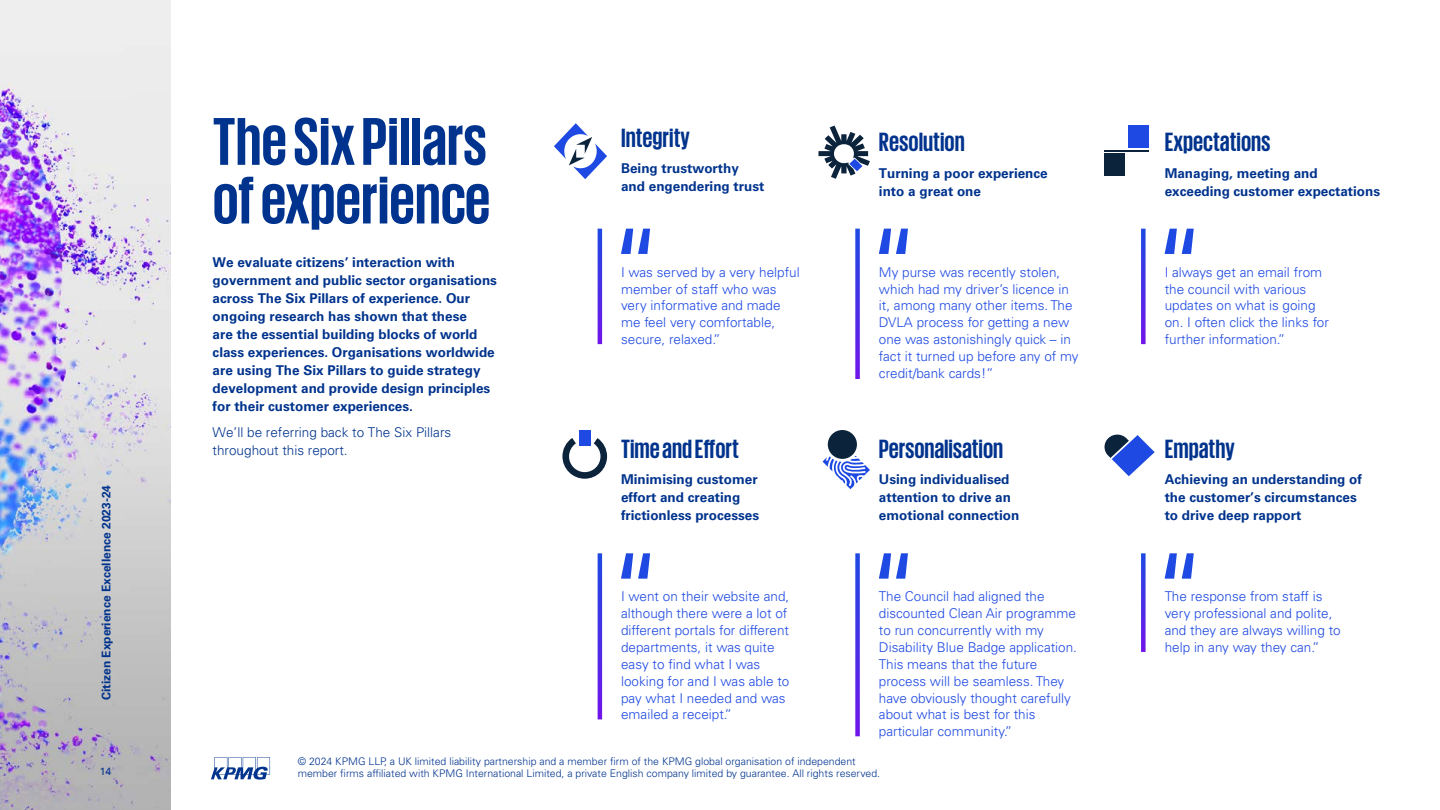
<style>
.page{position:relative;width:1440px;height:810px;background:#fff}
.page>*{position:absolute;margin:0;border:0;box-sizing:border-box;transform-origin:0 0}
.t1{font:700 69px/58.7px "KPMG";color:#00338d}
.t2{font:700 27px "KPMG";color:#00338d}
.t3{font:300 13.5px/16.8px "Univers LT Std";color:#1e49e2}
.t4{font:700 13.5px/18px "Univers LT Std";color:#00338d}
.t5{font:300 13.5px/18px "Univers LT Std";color:#00338d}
.t6{font:700 12px "Univers LT Std";color:#00338d}
.t7{font:300 10.5px/12.6px "Univers LT Std";color:#00338d}
.t8{font:10.5px "Univers LT Std";color:#00338d}
</style>
<div class="page">
<img style="left:0;top:0;width:170px;height:810px">
<svg style="left:211px;top:757px;width:59px;height:23px"></svg>
<svg style="left:597px;top:553px;width:5px;height:166px"></svg>
<svg style="left:1141px;top:553px;width:4px;height:99px"></svg>
<svg style="left:1141px;top:229px;width:4px;height:115px"></svg>
<svg style="left:855px;top:553px;width:5px;height:183px"></svg>
<svg style="left:855px;top:229px;width:5px;height:150px"></svg>
<svg style="left:597px;top:229px;width:5px;height:115px"></svg>
<hr style="left:1104px;top:150px;width:44px;height:2px;background:#0c233c">
<svg style="left:554px;top:123px;width:53px;height:56px"></svg>
<svg style="left:562px;top:438px;width:45px;height:41px"></svg>
<div style="left:579px;top:430px;width:11px;height:16px;background:#1e49e2"></div>
<svg style="left:621px;top:229px;width:29px;height:25px"></svg>
<svg style="left:818px;top:126px;width:52px;height:53px"></svg>
<div style="left:828px;top:430px;width:29px;height:29px;background:#0c233c;border-radius:50%"></div>
<svg style="left:822px;top:456px;width:48px;height:33px"></svg>
<svg style="left:879px;top:229px;width:29px;height:25px"></svg>
<div style="left:1104px;top:153px;width:21px;height:23px;background:#0c233c"></div>
<div style="left:1128px;top:125px;width:20px;height:23px;background:#1e49e2"></div>
<svg style="left:1104px;top:435px;width:50px;height:41px"></svg>
<svg style="left:1164px;top:229px;width:29px;height:25px"></svg>
<svg style="left:621px;top:553px;width:29px;height:26px"></svg>
<svg style="left:879px;top:553px;width:29px;height:26px"></svg>
<svg style="left:1164px;top:553px;width:29px;height:26px"></svg>
<p class="t6" style="left:99px;top:700px;width:217px;rotate:-90deg">Citizen Experience Excellence 2023-24</p>
<p class="t8" style="left:100px;top:765px;width:13px">14</p>
<h1 class="t1" style="left:213px;top:110px;width:279px">The Six Pillars of experience</h1>
<p class="t4" style="left:213px;top:253px;width:286px">We evaluate citizens’ interaction with government and public sector organisations across The Six Pillars of experience. Our ongoing research has shown that these<br>are the essential building blocks of world class experiences. Organisations worldwide are using The Six Pillars to guide strategy development and provide design principles for their customer experiences.</p>
<p class="t5" style="left:213px;top:424px;width:240px">We’ll be referring back to The Six Pillars throughout this report.</p>
<h2 class="t2" style="left:621px;top:124px;width:70px">Integrity</h2>
<p class="t4" style="left:621px;top:160px;width:145px">Being trustworthy and engendering trust</p>
<p class="t3" style="left:621px;top:263px;width:180px">I was served by a very helpful member of staff who was very informative and made me feel very comfortable, secure, relaxed.”</p>
<h2 class="t2" style="left:621px;top:435px;width:119px">Time and Efort</h2>
<p class="t4" style="left:621px;top:471px;width:140px">Minimising customer effort and creating frictionless processes</p>
<p class="t3" style="left:621px;top:588px;width:170px">I went on their website and, although there were a lot of different portals for different departments, it was quite easy to fnd what I was looking for and I was able to pay what I needed and was emailed a receipt.”</p>
<h2 class="t2" style="left:879px;top:129px;width:87px">Resolution</h2>
<p class="t4" style="left:879px;top:164px;width:170px">Turning a poor experience into a great one</p>
<p class="t3" style="left:879px;top:263px;width:201px">My purse was recently stolen, which had my driver’s licence in it, among many other items. The<br>DVLA process for getting a new one was astonishingly quick – in fact it turned up before any of my credit/bank cards!”</p>
<h2 class="t2" style="left:879px;top:435px;width:126px">Personalisation</h2>
<p class="t4" style="left:879px;top:471px;width:142px">Using individualised attention to drive an emotional connection</p>
<p class="t3" style="left:879px;top:588px;width:200px">The Council had aligned the discounted Clean Air programme to run concurrently with my<br>Disability Blue Badge application.<br>This means that the future process will be seamless. They have obviously thought carefully about what is best for this particular community.”</p>
<p class="t7" style="left:298px;top:755px;width:584px">© 2024 KPMG LLP, a UK limited liability partnership and a member firm of the KPMG global organisation of independent member firms affiliated with KPMG International Limited, a private English company limited by guarantee. All rights reserved.</p>
<h2 class="t2" style="left:1164px;top:129px;width:107px">Expectations</h2>
<p class="t4" style="left:1164px;top:164px;width:217px">Managing, meeting and exceeding customer expectations</p>
<p class="t3" style="left:1164px;top:263px;width:166px">I always get an email from the council with various updates on what is going on. I often click the links for further information.”</p>
<h2 class="t2" style="left:1164px;top:435px;width:72px">Empathy</h2>
<p class="t4" style="left:1164px;top:471px;width:199px">Achieving an understanding of the customer’s circumstances to drive deep rapport</p>
<p class="t3" style="left:1164px;top:588px;width:177px">The response from staff is very professional and polite, and they are always willing to help in any way they can.”</p>
</div>
